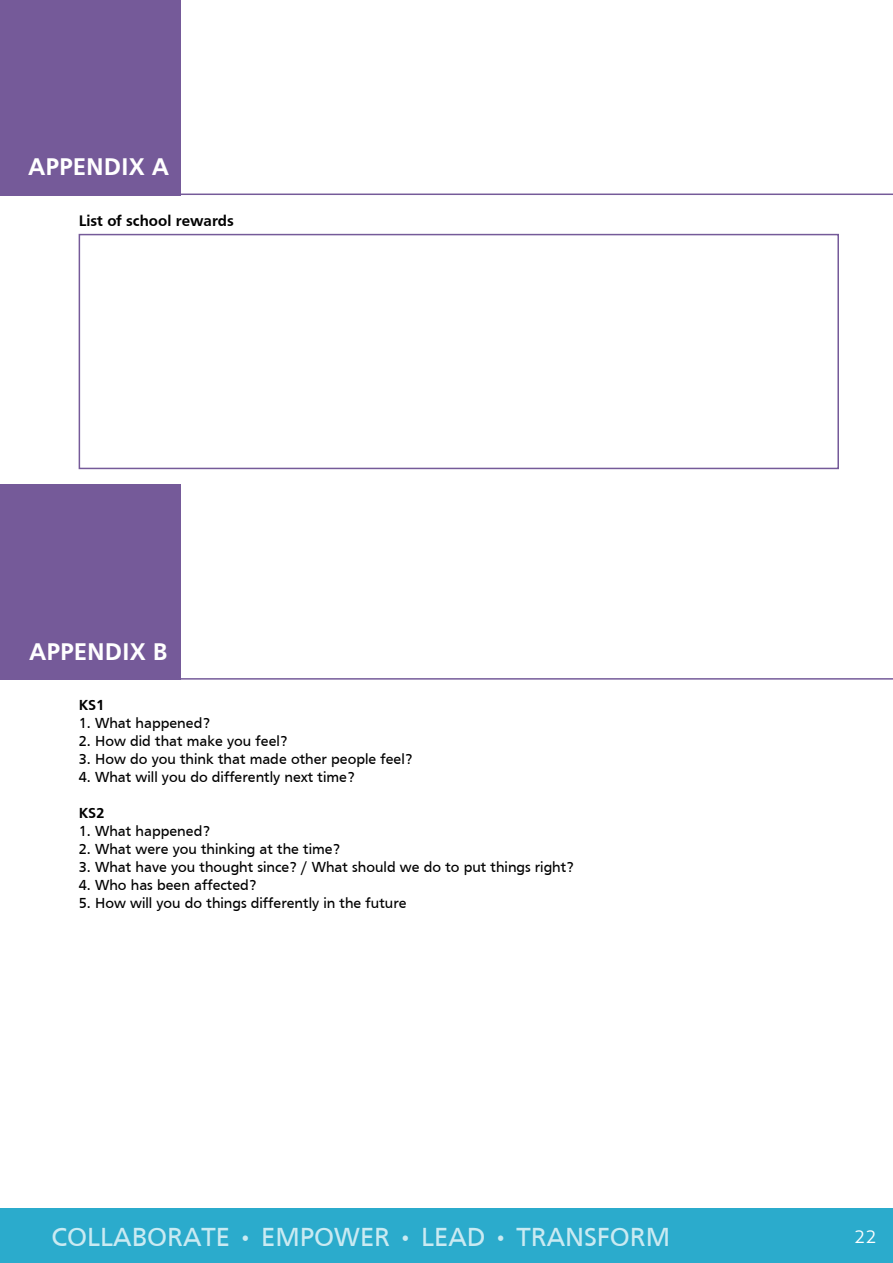
<style>
.page{position:relative;width:893px;height:1263px;background:#fff}
.page>*{position:absolute;margin:0;border:0;box-sizing:border-box;transform-origin:0 0}
.t1{font:27px "Frutiger";color:#caeaf2}
.t2{font:700 24.9px "Frutiger";color:#fff}
.t3{font:300 19.5px "Aller";color:#fff}
.t4{font:700 15.75px "Frutiger";color:#000}
.t5{font:15px "Frutiger";color:#000}
.t6{font:700 15px "Frutiger";color:#000}
</style>
<div class="page">
<div style="left:0;top:1208px;width:893px;height:55px;background:#2babcc"></div>
<hr style="left:181px;top:194px;width:712px;height:1px;background:#755a99">
<hr style="left:181px;top:678px;width:712px;height:2px;background:#755a99">
<div style="left:0;top:0;width:180px;height:196px;background:#755a99"></div>
<div style="left:0;top:485px;width:180px;height:195px;background:#755a99"></div>
<div style="left:79px;top:234px;width:760px;height:235px;border:2px solid #755a99"></div>
<h2 class="t2" style="left:28px;top:153px;width:142px">APPENDIX A</h2>
<p class="t4" style="left:79px;top:212px;width:157px">List of school rewards</p>
<h2 class="t2" style="left:29px;top:637px;width:140px">APPENDIX B</h2>
<p class="t6" style="left:79px;top:696px;width:27px">KS1</p>
<p class="t5" style="left:79px;top:715px;width:133px">1. What happened?</p>
<p class="t5" style="left:79px;top:733px;width:210px">2. How did that make you feel?</p>
<p class="t5" style="left:79px;top:751px;width:335px">3. How do you think that made other people feel?</p>
<p class="t5" style="left:79px;top:769px;width:278px">4. What will you do differently next time?</p>
<p class="t6" style="left:79px;top:804px;width:27px">KS2</p>
<p class="t5" style="left:79px;top:823px;width:133px">1. What happened?</p>
<p class="t5" style="left:79px;top:841px;width:263px">2. What were you thinking at the time?</p>
<p class="t5" style="left:79px;top:859px;width:497px">3. What have you thought since? / What should we do to put things right?</p>
<p class="t5" style="left:79px;top:877px;width:179px">4. Who has been affected?</p>
<p class="t5" style="left:79px;top:895px;width:329px">5. How will you do things differently in the future</p>
<h1 class="t1" style="left:52px;top:1221px;width:620px">COLLABORATE • EMPOWER • LEAD • TRANSFORM</h1>
<h3 class="t3" style="left:854px;top:1224px;width:25px">22</h3>
</div>
